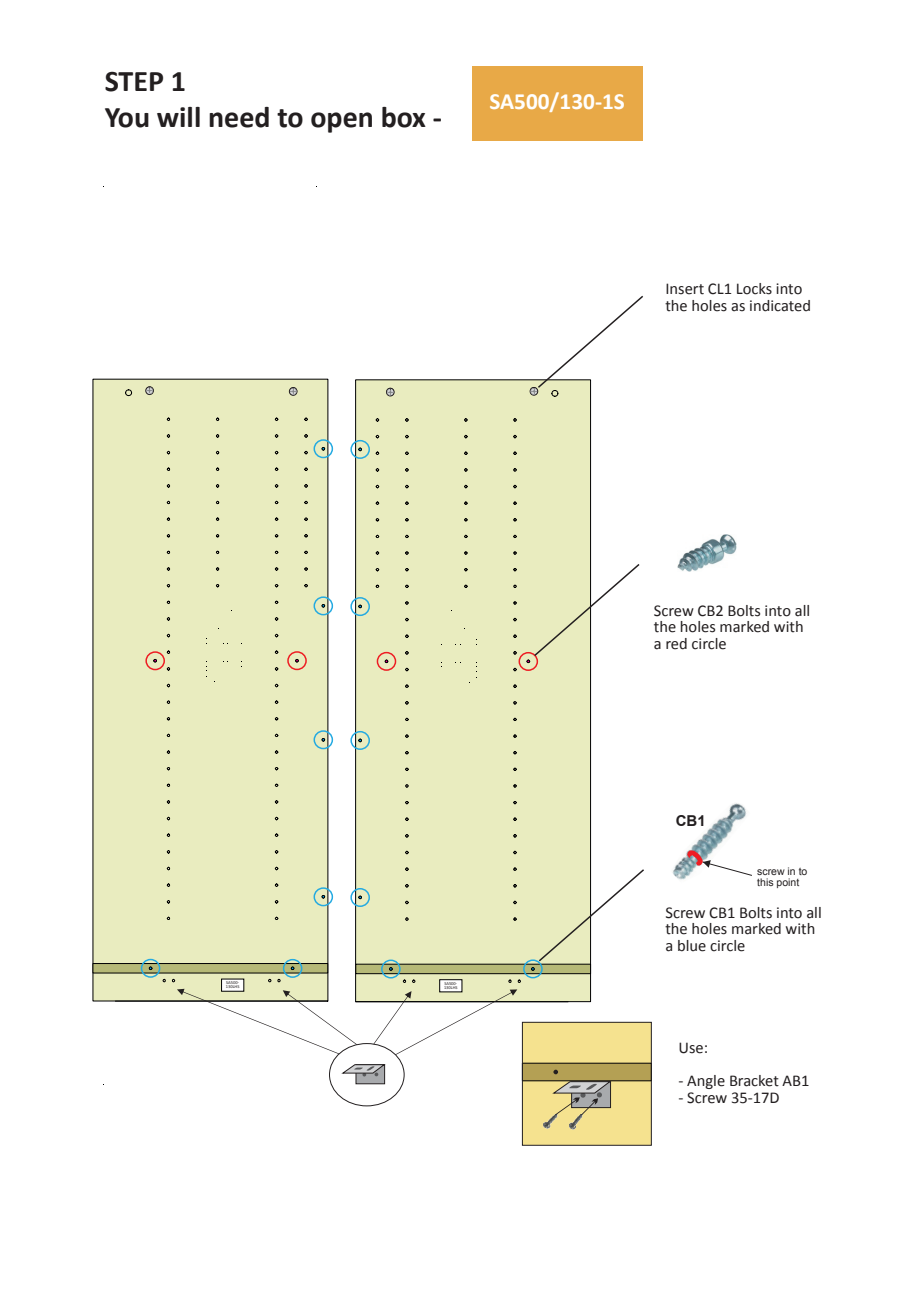
<style>
.page{position:relative;width:919px;height:1289px;background:#fff}
.page>*{position:absolute;margin:0;border:0;box-sizing:border-box;transform-origin:0 0}
.t1{font:700 30px/36px "Calibri";color:#231f20}
.t2{font:700 23.25px "Calibri";color:#fff}
.t3{font:16.5px/16.5px "Calibri";color:#231f20}
.t4{font:700 15px "Arial";color:#231f20}
.t5{font:10.5px/11.7px "Arial";color:#231f20}
.t6{font:4.5px/4.5px "Calibri";color:#231f20}
</style>
<div class="page">
<div style="left:355px;top:380px;width:235px;height:621px;background:#e9ecbf"></div>
<div style="left:355px;top:964px;width:235px;height:9px;background:#b6b977"></div>
<svg style="left:355px;top:390px;width:213px;height:611px"></svg>
<svg style="left:358px;top:448px;width:162px;height:534px"></svg>
<svg style="left:376px;top:468px;width:158px;height:502px"></svg>
<svg style="left:376px;top:418px;width:140px;height:486px"></svg>
<div style="left:386px;top:388px;width:8px;height:8px;border:1px solid #231f20;border-radius:50%"></div>
<svg style="left:387px;top:388px;width:6px;height:7px"></svg>
<div style="left:439px;top:979px;width:23px;height:13px;background:#fff;border:1px solid #000001"></div>
<div style="left:350px;top:440px;width:20px;height:19px;border:2px solid #24aae1;border-radius:50%"></div>
<div style="left:350px;top:597px;width:20px;height:19px;border:2px solid #24aae1;border-radius:50%"></div>
<div style="left:350px;top:731px;width:20px;height:19px;border:2px solid #24aae1;border-radius:50%"></div>
<div style="left:350px;top:888px;width:20px;height:19px;border:2px solid #24aae1;border-radius:50%"></div>
<div style="left:381px;top:959px;width:19px;height:19px;border:2px solid #24aae1;border-radius:50%"></div>
<div style="left:523px;top:959px;width:19px;height:19px;border:2px solid #24aae1;border-radius:50%"></div>
<div style="left:376px;top:652px;width:20px;height:19px;border:2px solid #ee1d23;border-radius:50%"></div>
<div style="left:518px;top:652px;width:20px;height:19px;border:2px solid #ee1d23;border-radius:50%"></div>
<div style="left:472px;top:66px;width:170px;height:75px;background:#e8a947"></div>
<div style="left:93px;top:379px;width:235px;height:622px;background:#e9ecbf"></div>
<div style="left:93px;top:963px;width:235px;height:10px;background:#b6b977;border:1px solid #000001"></div>
<svg style="left:115px;top:389px;width:213px;height:612px"></svg>
<svg style="left:163px;top:447px;width:162px;height:535px"></svg>
<svg style="left:149px;top:467px;width:158px;height:502px"></svg>
<svg style="left:167px;top:418px;width:140px;height:485px"></svg>
<div style="left:145px;top:386px;width:9px;height:9px;border:1px solid #231f20;border-radius:50%"></div>
<svg style="left:147px;top:387px;width:6px;height:7px"></svg>
<div style="left:289px;top:387px;width:8px;height:8px;border:1px solid #231f20;border-radius:50%"></div>
<svg style="left:290px;top:388px;width:7px;height:7px"></svg>
<svg style="left:221px;top:978px;width:23px;height:13px"></svg>
<div style="left:313px;top:439px;width:20px;height:19px;border:2px solid #24aae1;border-radius:50%"></div>
<div style="left:313px;top:596px;width:20px;height:19px;border:2px solid #24aae1;border-radius:50%"></div>
<div style="left:313px;top:730px;width:20px;height:19px;border:2px solid #24aae1;border-radius:50%"></div>
<div style="left:313px;top:887px;width:20px;height:19px;border:2px solid #24aae1;border-radius:50%"></div>
<div style="left:283px;top:958px;width:19px;height:19px;border:2px solid #24aae1;border-radius:50%"></div>
<div style="left:141px;top:958px;width:19px;height:19px;border:2px solid #24aae1;border-radius:50%"></div>
<div style="left:287px;top:651px;width:20px;height:19px;border:2px solid #ee1d23;border-radius:50%"></div>
<div style="left:145px;top:651px;width:20px;height:19px;border:2px solid #ee1d23;border-radius:50%"></div>
<div style="left:356px;top:1064px;width:29px;height:19px;background:#a8aaad;border:1px solid #231f20"></div>
<svg style="left:342px;top:1064px;width:42px;height:12px"></svg>
<div style="left:522px;top:1022px;width:129px;height:123px;background:#f5e28f"></div>
<div style="left:522px;top:1063px;width:129px;height:17px;background:#b4a054;border:1px solid #000002"></div>
<svg style="left:553px;top:1069px;width:5px;height:5px"></svg>
<div style="left:522px;top:1021px;width:129px;height:124px;border:1px solid #231f20"></div>
<img style="left:544px;top:1115px;width:13px;height:13px">
<img style="left:570px;top:1115px;width:13px;height:13px">
<svg style="left:552px;top:1081px;width:58px;height:34px"></svg>
<div style="left:329px;top:1043px;width:75px;height:63px;border:1px solid #231f20;border-radius:50%"></div>
<svg style="left:177px;top:988px;width:180px;height:66px"></svg>
<svg style="left:373px;top:989px;width:144px;height:65px"></svg>
<img style="left:672px;top:803px;width:78px;height:77px">
<svg style="left:687px;top:850px;width:65px;height:25px"></svg>
<svg style="left:531px;top:867px;width:113px;height:103px"></svg>
<svg style="left:527px;top:562px;width:113px;height:100px"></svg>
<img style="left:677px;top:534px;width:59px;height:38px">
<svg style="left:530px;top:295px;width:113px;height:100px"></svg>
<h1 class="t1" style="left:105px;top:62px;width:339px">STEP 1<br>You will need to open box -</h1>
<h2 class="t2" style="left:489px;top:85px;width:137px">SA500/130-1S</h2>
<p class="t3" style="left:665px;top:280px;width:147px">Insert CL1 Locks into the holes as indicated</p>
<p class="t6" style="left:226px;top:980px;width:15px">SA500-<br>130LHS</p>
<p class="t6" style="left:444px;top:980px;width:15px">SA500-<br>130LHS</p>
<p class="t3" style="left:653px;top:601px;width:158px">Screw CB2 Bolts into all the holes marked with a red circle</p>
<p class="t4" style="left:675px;top:811px;width:31px">CB1</p>
<p class="t5" style="left:757px;top:865px;width:52px">screw in to this point</p>
<p class="t3" style="left:665px;top:903px;width:158px">Screw CB1 Bolts into all the holes marked with a blue circle</p>
<p class="t3" style="left:678px;top:1038px;width:31px">Use:</p>
<p class="t3" style="left:678px;top:1071px;width:133px">- Angle Bracket AB1</p>
<p class="t3" style="left:678px;top:1088px;width:103px">- Screw 35-17D</p>
</div>
